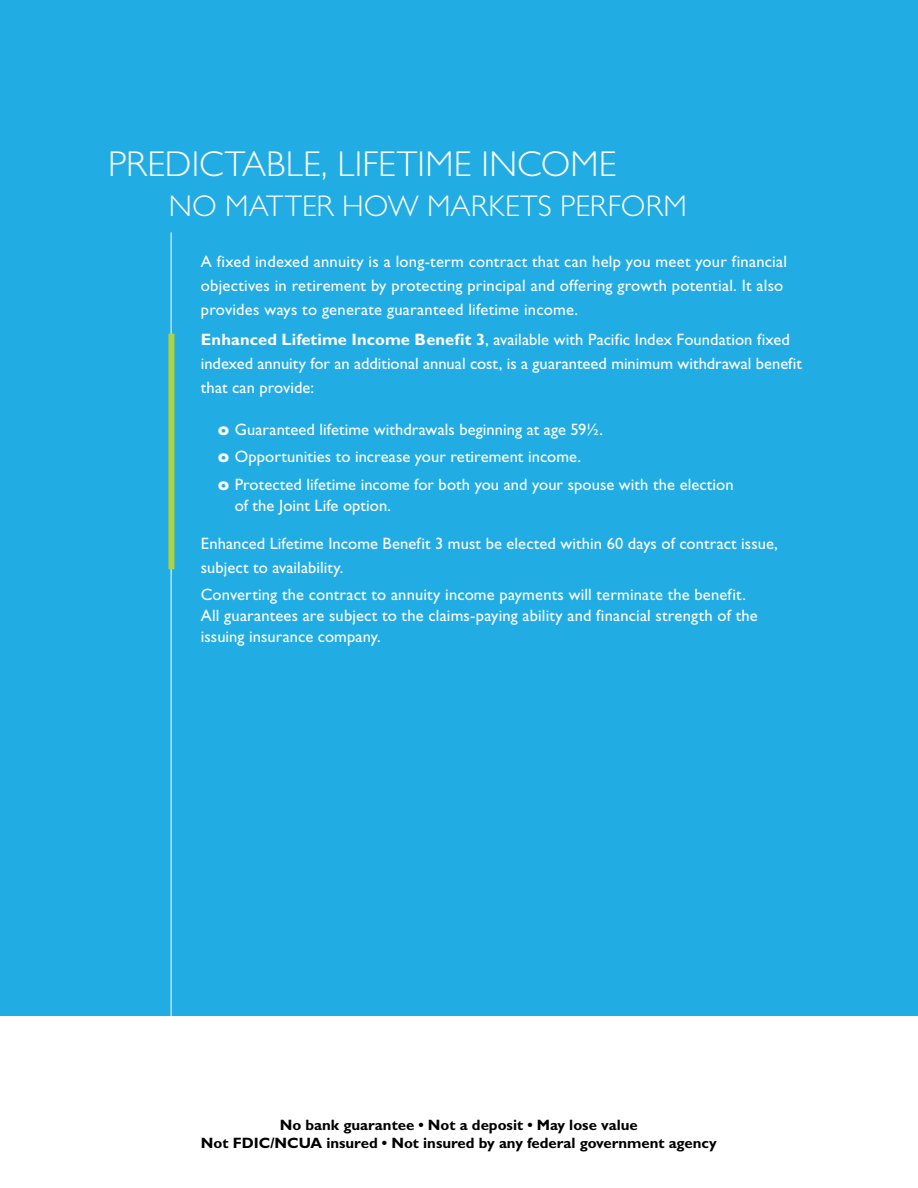
<style>
.page{position:relative;width:918px;height:1188px;background:#fff}
.page>*{position:absolute;margin:0;border:0;box-sizing:border-box;transform-origin:0 0}
.t1{font:300 36px "Gill Sans Std";letter-spacing:.005em;color:#fff}
.t2{font:300 30px "Gill Sans Std";letter-spacing:.005em;color:#fff}
.t3{font:16.5px/24px "Gill Sans Std";letter-spacing:.01em;color:#fff}
.t4{font:700 15px/18px "Gill Sans Std";color:#000;text-align:center}
.s1{font-weight:700}
.s2{font-family:"Futura Std";font-weight:700}
</style>
<div class="page">
<div style="left:0;top:0;width:918px;height:1015px;background:#21ade3"></div>
<hr style="left:171px;top:232px;width:1px;height:872px;background:#fff">
<div style="left:168px;top:334px;width:6px;height:235px;background:#b0d23f"></div>
<p class="t1" style="left:108px;top:143px;width:510px">PREDICTABLE, LIFETIME INCOME</p>
<p class="t2" style="left:169px;top:189px;width:520px">NO MATTER HOW MARKETS PERFORM</p>
<p class="t3" style="left:201px;top:249px;width:588px">A fixed indexed annuity is a long-term contract that can help you meet your financial objectives in retirement by protecting principal and offering growth potential. It also provides ways to generate guaranteed lifetime income.</p>
<p class="t3" style="left:201px;top:328px;width:603px"><span class="s1">Enhanced Lifetime Income Benefit 3</span>, available with Pacific Index Foundation fixed indexed annuity for an additional annual cost, is a guaranteed minimum withdrawal benefit that can provide:</p>
<p class="t3" style="left:218px;top:417px;width:386px"><span class="s2">o</span> Guaranteed lifetime withdrawals beginning at age 59½.</p>
<p class="t3" style="left:218px;top:445px;width:364px"><span class="s2">o</span> Opportunities to increase your retirement income.</p>
<p class="t3" style="left:235px;top:474px;width:500px;line-height:21px;text-indent:-17px"><span class="s2">o</span> Protected lifetime income for both you and your spouse with the election of the Joint Life option.</p>
<p class="t3" style="left:201px;top:531px;width:578px">Enhanced Lifetime Income Benefit 3 must be elected within 60 days of contract issue, subject to availability.</p>
<p class="t3" style="left:201px;top:584px;width:558px;line-height:21px">Converting the contract to annuity income payments will terminate the benefit.<br>All guarantees are subject to the claims-paying ability and financial strength of the issuing insurance company.</p>
<p class="t4" style="left:201px;top:1116px;width:517px">No bank guarantee • Not a deposit • May lose value<br>Not FDIC/NCUA insured • Not insured by any federal government agency</p>
</div>
